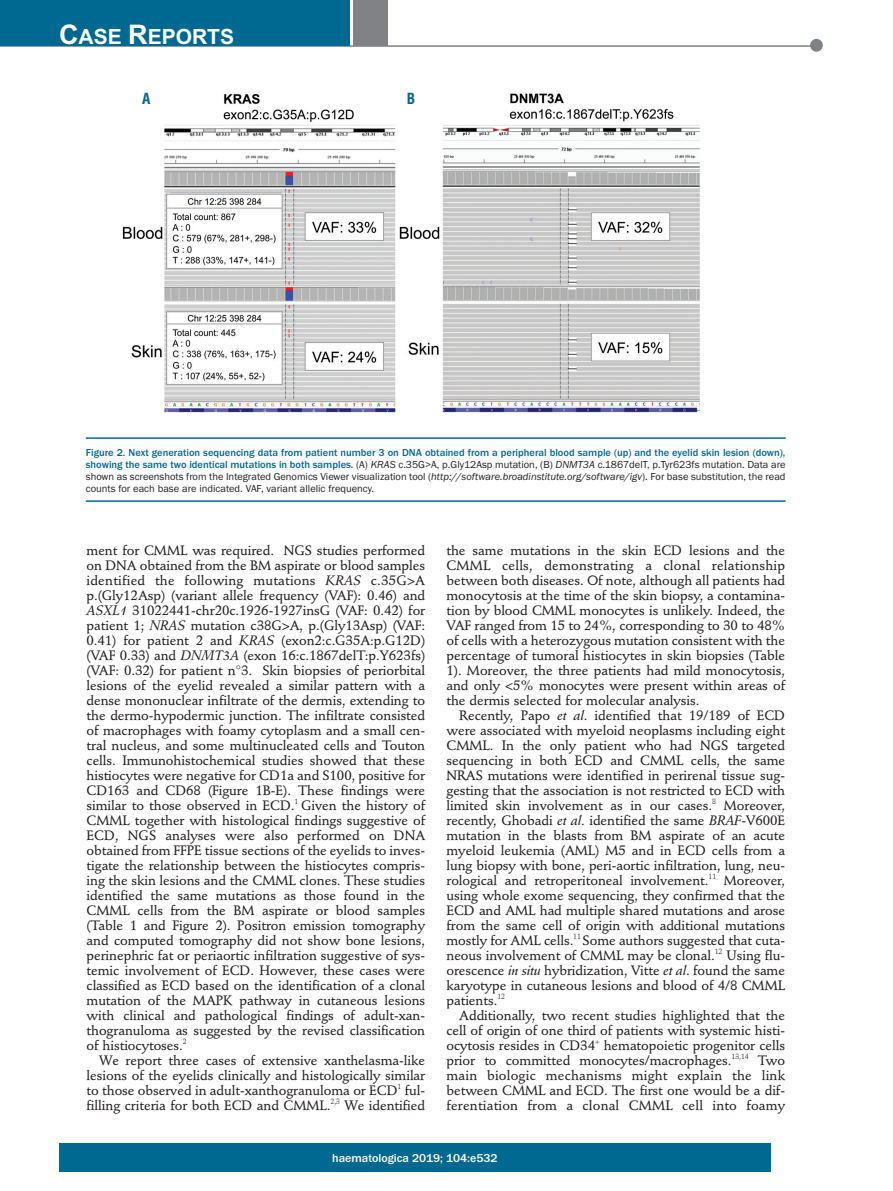
<style>
.page{position:relative;width:893px;height:1191px;background:#fff}
.page>*{position:absolute;margin:0;border:0;box-sizing:border-box;transform-origin:0 0}
.t1{font:700 21px "Arial";color:#fff}
.t2{font:700 condensed 15px "Helvetica";color:#006991}
.t3{font:500 13.5px/15px "Stempel Schneidler";letter-spacing:-.005em;color:#231f20;text-align:justify}
.t4{font:500 12px "Franklin Gothic";color:#fff}
.t5{font:10.5px/12px "Franklin Gothic";color:#231f20;text-align:justify}
.s1{font-size:27px}
.s2{font-weight:500;color:#006991}
.s3{font-style:italic}
.s4{font-family:"Stempel Schneidler Med";font-weight:400;font-style:italic}
</style>
<div class="page">
<div style="left:59px;top:1143px;width:712px;height:28px;background:#006991"></div>
<hr style="left:0;top:45px;width:820px;height:2px;background:#808285">
<div style="left:810px;top:39px;width:13px;height:13px;background:#808285;border-radius:50%"></div>
<div style="left:354px;top:0;width:34px;height:45px;background:#808285"></div>
<div style="left:0;top:0;width:350px;height:45px;background:#006991"></div>
<hr style="left:86px;top:437px;width:700px;height:2px;background:#006991">
<hr style="left:86px;top:500px;width:700px;height:2px;background:#006991">
<img style="left:122px;top:93px;width:578px;height:319px">
<h1 class="t1" style="left:59px;top:25px;width:176px"><span class="s1">C</span>ASE <span class="s1">R</span>EPORTS</h1>
<p class="t2" style="left:142px;top:90px;width:10px">A</p>
<p class="t2" style="left:407px;top:90px;width:10px">B</p>
<p class="t5" style="left:86px;top:446px;width:701px"><span class="s2">Figure 2. Next generation sequencing data from patient number 3 on DNA obtained from a peripheral blood sample (up) and the eyelid skin lesion (down), showing the same two identical mutations in both samples.</span> (A) <span class="s3">KRAS</span> c.35G&gt;A, p.Gly12Asp mutation, (B) <span class="s3">DNMT3A</span> c.1867delT, p.Tyr623fs mutation. Data are shown as screenshots from the Integrated Genomics Viewer visualization tool (<span class="s3">http://software.broadinstitute.org/software/igv</span>). For base substitution, the read counts for each base are indicated. VAF, variant allelic frequency.</p>
<p class="t3" style="left:87px;top:544px;width:340px">ment for CMML was required. NGS studies performed on DNA obtained from the BM aspirate or blood samples identified the following mutations <span class="s4">KRAS</span> c.35G&gt;A p.(Gly12Asp) (variant allele frequency (VAF): 0.46) and <span class="s4">ASXL1</span> 31022441-chr20c.1926-1927insG (VAF: 0.42) for patient 1; <span class="s4">NRAS</span> mutation c38G&gt;A, p.(Gly13Asp) (VAF:<br>0.41) for patient 2 and <span class="s4">KRAS</span> (exon2:c.G35A:p.G12D) (VAF 0.33) and <span class="s4">DNMT3A</span> (exon 16:c.1867delT:p.Y623fs) (VAF: 0.32) for patient n°3. Skin biopsies of periorbital lesions of the eyelid revealed a similar pattern with a dense mononuclear infiltrate of the dermis, extending to the dermo-hypodermic junction. The infiltrate consisted of macrophages with foamy cytoplasm and a small cen&shy;tral nucleus, and some multinucleated cells and Touton cells. Immunohistochemical studies showed that these histiocytes were negative for CD1a and S100, positive for CD163 and CD68 (Figure 1B-E). These findings were similar to those observed in ECD.<sup>1</sup> Given the history of CMML together with histological findings suggestive of ECD, NGS analyses were also performed on DNA obtained from FFPE tissue sections of the eyelids to inves&shy;tigate the relationship between the histiocytes compris&shy;ing the skin lesions and the CMML clones. These studies identified the same mutations as those found in the CMML cells from the BM aspirate or blood samples (Table 1 and Figure 2). Positron emission tomography and computed tomography did not show bone lesions, perinephric fat or periaortic infiltration suggestive of sys&shy;temic involvement of ECD. However, these cases were classified as ECD based on the identification of a clonal mutation of the MAPK pathway in cutaneous lesions with clinical and pathological findings of adult-xan&shy;thogranuloma as suggested by the revised classification of histiocytoses.<sup>2</sup></p>
<p class="t3" style="left:87px;top:1054px;width:340px;text-indent:13px">We report three cases of extensive xanthelasma-like lesions of the eyelids clinically and histologically similar to those observed in adult-xanthogranuloma or ECD<sup>1</sup> ful&shy;filling criteria for both ECD and CMML.<sup>2,3</sup> We identified</p>
<p class="t3" style="left:446px;top:544px;width:340px">the same mutations in the skin ECD lesions and the CMML cells, demonstrating a clonal relationship between both diseases. Of note, although all patients had monocytosis at the time of the skin biopsy, a contamina&shy;tion by blood CMML monocytes is unlikely. Indeed, the VAF ranged from 15 to 24%, corresponding to 30 to 48% of cells with a heterozygous mutation consistent with the percentage of tumoral histiocytes in skin biopsies (Table 1). Moreover, the three patients had mild monocytosis, and only &lt;5% monocytes were present within areas of the dermis selected for molecular analysis.</p>
<p class="t3" style="left:446px;top:709px;width:340px;text-indent:13px">Recently, Papo <span class="s4">et al</span>. identified that 19/189 of ECD were associated with myeloid neoplasms including eight CMML. In the only patient who had NGS targeted sequencing in both ECD and CMML cells, the same NRAS mutations were identified in perirenal tissue sug&shy;gesting that the association is not restricted to ECD with limited skin involvement as in our cases.<sup>8</sup> Moreover, recently, Ghobadi <span class="s4">et al</span>. identified the same <span class="s4">BRAF</span>-V600E mutation in the blasts from BM aspirate of an acute myeloid leukemia (AML) M5 and in ECD cells from a lung biopsy with bone, peri-aortic infiltration, lung, neu&shy;rological and retroperitoneal involvement.<sup>11</sup> Moreover, using whole exome sequencing, they confirmed that the ECD and AML had multiple shared mutations and arose from the same cell of origin with additional mutations mostly for AML cells.<sup>11</sup> Some authors suggested that cuta&shy;neous involvement of CMML may be clonal.<sup>12</sup> Using flu&shy;orescence <span class="s4">in situ</span> hybridization, Vitte <span class="s4">et al</span>. found the same karyotype in cutaneous lesions and blood of 4/8 CMML patients.<sup>12</sup></p>
<p class="t3" style="left:446px;top:1009px;width:340px;text-indent:13px">Additionally, two recent studies highlighted that the cell of origin of one third of patients with systemic histi&shy;ocytosis resides in CD34<sup>+</sup> hematopoietic progenitor cells prior to committed monocytes/macrophages.<sup>13,14</sup> Two main biologic mechanisms might explain the link between CMML and ECD. The first one would be a dif&shy;ferentiation from a clonal CMML cell into foamy</p>
<p class="t4" style="left:332px;top:1150px;width:167px">haematologica 2019; 104:e532</p>
</div>
